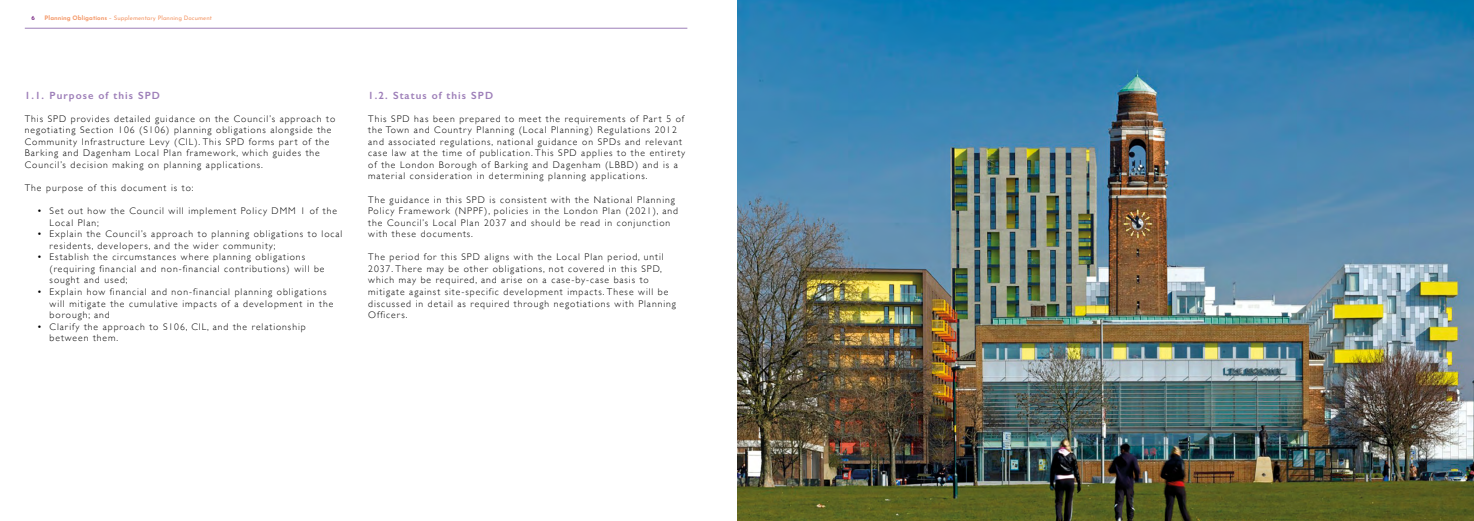
<style>
.page{position:relative;width:1474px;height:521px;background:#fff}
.page>*{position:absolute;margin:0;border:0;box-sizing:border-box;transform-origin:0 0}
.Main_copy_11pt{font:600 10.5px "Gill Sans";letter-spacing:.1em;color:#9d7eb8}
.Main_copy_11pt-2{font:300 9.62px/11.5px "Gill Sans";letter-spacing:.1em;color:#000}
.t1{font:100 6.12px "Josefin Sans";color:#f4996a}
.t2{font:700 6.12px "Josefin Sans";color:#82368c}
.s1{font-weight:700}
</style>
<div class="page">
<hr style="left:25px;top:28px;width:662px;height:1px;background:#9d7eb8">
<img style="left:737px;top:0;width:736px;height:521px">
<p class="t2" style="left:32px;top:12px;width:5px">6</p>
<p class="t1" style="left:45px;top:14px;width:169px"><span class="s1">Planning Obligations</span> – Supplementary Planning Document</p>
<p class="Main_copy_11pt" style="left:25px;top:89px;width:137px">1.1. Purpose of this SPD</p>
<p class="Main_copy_11pt-2" style="left:25px;top:112px;width:312px">This SPD provides detailed guidance on the Council’s approach to negotiating Section 106 (S106) planning obligations alongside the Community Infrastructure Levy (CIL). This SPD forms part of the Barking and Dagenham Local Plan framework, which guides the Council’s decision making on planning applications.</p>
<p class="Main_copy_11pt-2" style="left:25px;top:182px;width:170px">The purpose of this document is to:</p>
<p class="Main_copy_11pt-2" style="left:37px;top:205px;width:301px">• Set out how the Council will implement Policy DMM 1 of the</p>
<p class="Main_copy_11pt-2" style="left:50px;top:216px;width:51px">Local Plan;</p>
<p class="Main_copy_11pt-2" style="left:37px;top:228px;width:307px">• Explain the Council’s approach to planning obligations to local</p>
<p class="Main_copy_11pt-2" style="left:50px;top:239px;width:227px">residents, developers, and the wider community;</p>
<p class="Main_copy_11pt-2" style="left:37px;top:251px;width:269px">• Establish the circumstances where planning obligations</p>
<p class="Main_copy_11pt-2" style="left:50px;top:262px;width:276px">(requiring financial and non-financial contributions) will be</p>
<p class="Main_copy_11pt-2" style="left:50px;top:274px;width:79px">sought and used;</p>
<p class="Main_copy_11pt-2" style="left:37px;top:286px;width:291px">• Explain how financial and non-financial planning obligations</p>
<p class="Main_copy_11pt-2" style="left:50px;top:297px;width:285px">will mitigate the cumulative impacts of a development in the</p>
<p class="Main_copy_11pt-2" style="left:50px;top:309px;width:62px">borough; and</p>
<p class="Main_copy_11pt-2" style="left:37px;top:320px;width:270px">• Clarify the approach to S106, CIL, and the relationship</p>
<p class="Main_copy_11pt-2" style="left:50px;top:332px;width:70px">between them.</p>
<p class="Main_copy_11pt" style="left:368px;top:89px;width:126px">1.2. Status of this SPD</p>
<p class="Main_copy_11pt-2" style="left:368px;top:112px;width:318px">This SPD has been prepared to meet the requirements of Part 5 of the Town and Country Planning (Local Planning) Regulations 2012 and associated regulations, national guidance on SPDs and relevant case law at the time of publication. This SPD applies to the entirety of the London Borough of Barking and Dagenham (LBBD) and is a material consideration in determining planning applications.</p>
<p class="Main_copy_11pt-2" style="left:368px;top:193px;width:311px">The guidance in this SPD is consistent with the National Planning Policy Framework (NPPF), policies in the London Plan (2021), and the Council’s Local Plan 2037 and should be read in conjunction with these documents.</p>
<p class="Main_copy_11pt-2" style="left:368px;top:251px;width:297px">The period for this SPD aligns with the Local Plan period, until<br>2037. There may be other obligations, not covered in this SPD, which may be required, and arise on a case-by-case basis to</p>
<p class="Main_copy_11pt-2" style="left:368px;top:286px;width:309px">mitigate against site-specific development impacts. These will be discussed in detail as required through negotiations with Planning<br>Officers.</p>
</div>
